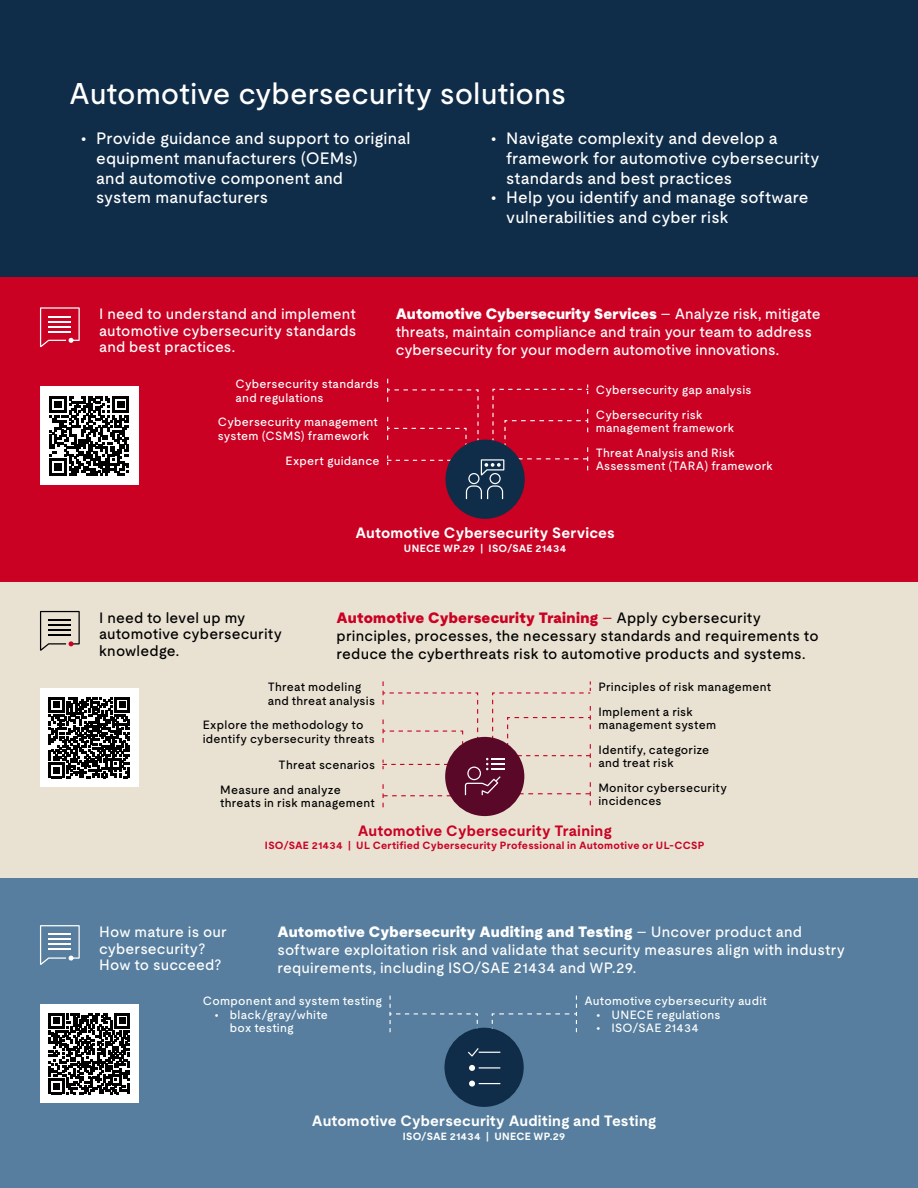
<style>
.page{position:relative;width:918px;height:1188px;background:#fff}
.page>*{position:absolute;margin:0;border:0;box-sizing:border-box;transform-origin:0 0}
.t1{font:500 30px "UL Moderat";color:#fff}
.t2{font:500 16.5px/19.8px "UL Moderat";letter-spacing:.01em;color:#fff}
.t3{font:500 15px/18px "UL Moderat";letter-spacing:.01em;color:#fff}
.t4{font:500 15px/18px "UL Moderat";letter-spacing:.01em;color:#000}
.t5{font:700 15px "UL Moderat";letter-spacing:.01em;color:#fff}
.t6{font:700 15px "UL Moderat";letter-spacing:.01em;color:#ca0123}
.t7{font:500 12px/13.5px "UL Moderat";letter-spacing:.02em;color:#fff}
.t8{font:500 12px/13.5px "UL Moderat";letter-spacing:.02em;color:#000}
.t9{font:700 10.5px "UL Moderat";letter-spacing:.025em;color:#ca0123}
.t10{font:700 10.5px "UL Moderat";letter-spacing:.025em;color:#fff}
.s1{font-weight:900}
.s2{font-weight:900;color:#ca0123}
.s3{color:#ca0123}
</style>
<div class="page">
<div style="left:0;top:0;width:918px;height:277px;background:#0f2c48"></div>
<div style="left:0;top:277px;width:918px;height:305px;background:#ca0123"></div>
<div style="left:0;top:582px;width:918px;height:296px;background:#e9e2d3"></div>
<div style="left:0;top:878px;width:918px;height:310px;background:#577e9e"></div>
<svg style="left:40px;top:925px;width:40px;height:40px"></svg>
<svg style="left:491px;top:996px;width:86px;height:36px"></svg>
<svg style="left:389px;top:996px;width:89px;height:36px"></svg>
<div style="left:445px;top:1028px;width:79px;height:79px;background:#0f2c48;border-radius:50%"></div>
<div style="left:40px;top:1004px;width:99px;height:99px;background:#fff"></div>
<svg style="left:49px;top:1013px;width:81px;height:81px"></svg>
<svg style="left:40px;top:307px;width:40px;height:40px"></svg>
<div style="left:40px;top:387px;width:99px;height:98px;background:#fff"></div>
<svg style="left:50px;top:396px;width:79px;height:80px"></svg>
<div style="left:446px;top:440px;width:79px;height:79px;background:#0f2c48;border-radius:50%"></div>
<div style="left:40px;top:688px;width:99px;height:99px;background:#fff"></div>
<svg style="left:49px;top:697px;width:81px;height:81px"></svg>
<svg style="left:40px;top:611px;width:40px;height:40px"></svg>
<div style="left:445px;top:737px;width:79px;height:79px;background:#5a0828;border-radius:50%"></div>
<svg style="left:468px;top:1048px;width:32px;height:39px"></svg>
<svg style="left:382px;top:681px;width:209px;height:126px"></svg>
<svg style="left:387px;top:379px;width:202px;height:120px"></svg>
<h1 class="t1" style="left:69px;top:70px;width:498px">Automotive cybersecurity solutions</h1>
<p class="t2" style="left:96px;top:128px;width:316px;text-indent:-15px">• Provide guidance and support to original equipment manufacturers (OEMs)<br>and automotive component and<br>system manufacturers</p>
<p class="t2" style="left:506px;top:128px;width:315px;text-indent:-15px">• Navigate complexity and develop a framework for automotive cybersecurity standards and best practices</p>
<p class="t2" style="left:506px;top:187px;width:304px;text-indent:-15px">• Help you identify and manage software vulnerabilities and cyber risk</p>
<p class="t3" style="left:99px;top:306px;width:259px;line-height:16.5px;text-align:justify">I need to understand and implement automotive cybersecurity standards and best practices.</p>
<p class="t7" style="left:236px;top:377px;width:145px">Cybersecurity standards and regulations</p>
<p class="t7" style="left:218px;top:415px;width:162px">Cybersecurity management system (CSMS) framework</p>
<p class="t7" style="left:286px;top:454px;width:96px">Expert guidance</p>
<p class="t3" style="left:396px;top:305px;width:426px"><span class="s1">Automotive Cybersecurity Services</span> – Analyze risk, mitigate threats, maintain compliance and train your team to address cybersecurity for your modern automotive innovations.</p>
<p class="t7" style="left:596px;top:377px;width:157px;line-height:24.6px">Cybersecurity gap analysis<br>Cybersecurity risk</p>
<p class="t7" style="left:596px;top:415px;width:141px;line-height:24.6px">management framework<br>Threat Analysis and Risk</p>
<p class="t7" style="left:596px;top:459px;width:179px">Assessment (TARA) framework</p>
<p class="t5" style="left:355px;top:521px;width:261px">Automotive Cybersecurity Services</p>
<p class="t10" style="left:404px;top:540px;width:164px">UNECE WP.29 | ISO/SAE 21434</p>
<p class="t4" style="left:337px;top:608px;width:483px"><span class="s2">Automotive Cybersecurity Training</span> <span class="s3">–</span> Apply cybersecurity principles, processes, the necessary standards and requirements to reduce the cyberthreats risk to automotive products and systems.</p>
<p class="t8" style="left:268px;top:680px;width:109px">Threat modeling and threat analysis</p>
<p class="t8" style="left:598px;top:674px;width:174px;line-height:24.6px">Principles of risk management<br>Implement a risk</p>
<p class="t8" style="left:598px;top:712px;width:119px;line-height:24.6px">management system<br>Identify, categorize</p>
<p class="t8" style="left:598px;top:750px;width:130px;line-height:24.6px">and treat risk<br>Monitor cybersecurity</p>
<p class="t8" style="left:598px;top:794px;width:65px">incidences</p>
<p class="t4" style="left:99px;top:609px;width:184px;line-height:16.5px">I need to level up my automotive cybersecurity knowledge.</p>
<p class="t8" style="left:203px;top:718px;width:173px">Explore the methodology to identify cybersecurity threats</p>
<p class="t8" style="left:279px;top:758px;width:98px">Threat scenarios</p>
<p class="t8" style="left:220px;top:783px;width:156px">Measure and analyze threats in risk management</p>
<p class="t6" style="left:358px;top:819px;width:256px">Automotive Cybersecurity Training</p>
<p class="t9" style="left:265px;top:837px;width:441px">ISO/SAE 21434 | UL Certified Cybersecurity Professional in Automotive or UL-CCSP</p>
<p class="t3" style="left:277px;top:923px;width:569px"><span class="s1">Automotive Cybersecurity Auditing and Testing</span> – Uncover product and software exploitation risk and validate that security measures align with industry requirements, including ISO/SAE 21434 and WP.29.</p>
<p class="t7" style="left:584px;top:994px;width:184px">Automotive cybersecurity audit</p>
<p class="t7" style="left:596px;top:1008px;width:125px">• UNECE regulations</p>
<p class="t7" style="left:596px;top:1021px;width:104px">• ISO/SAE 21434</p>
<p class="t3" style="left:99px;top:923px;width:129px;line-height:16.5px">How mature is our cybersecurity?<br>How to succeed?</p>
<p class="t7" style="left:203px;top:994px;width:181px">Component and system testing</p>
<p class="t7" style="left:230px;top:1008px;width:100px;text-indent:-15px">• black/gray/white box testing</p>
<p class="t5" style="left:312px;top:1109px;width:346px">Automotive Cybersecurity Auditing and Testing</p>
<p class="t10" style="left:403px;top:1128px;width:164px">ISO/SAE 21434 | UNECE WP.29</p>
</div>
